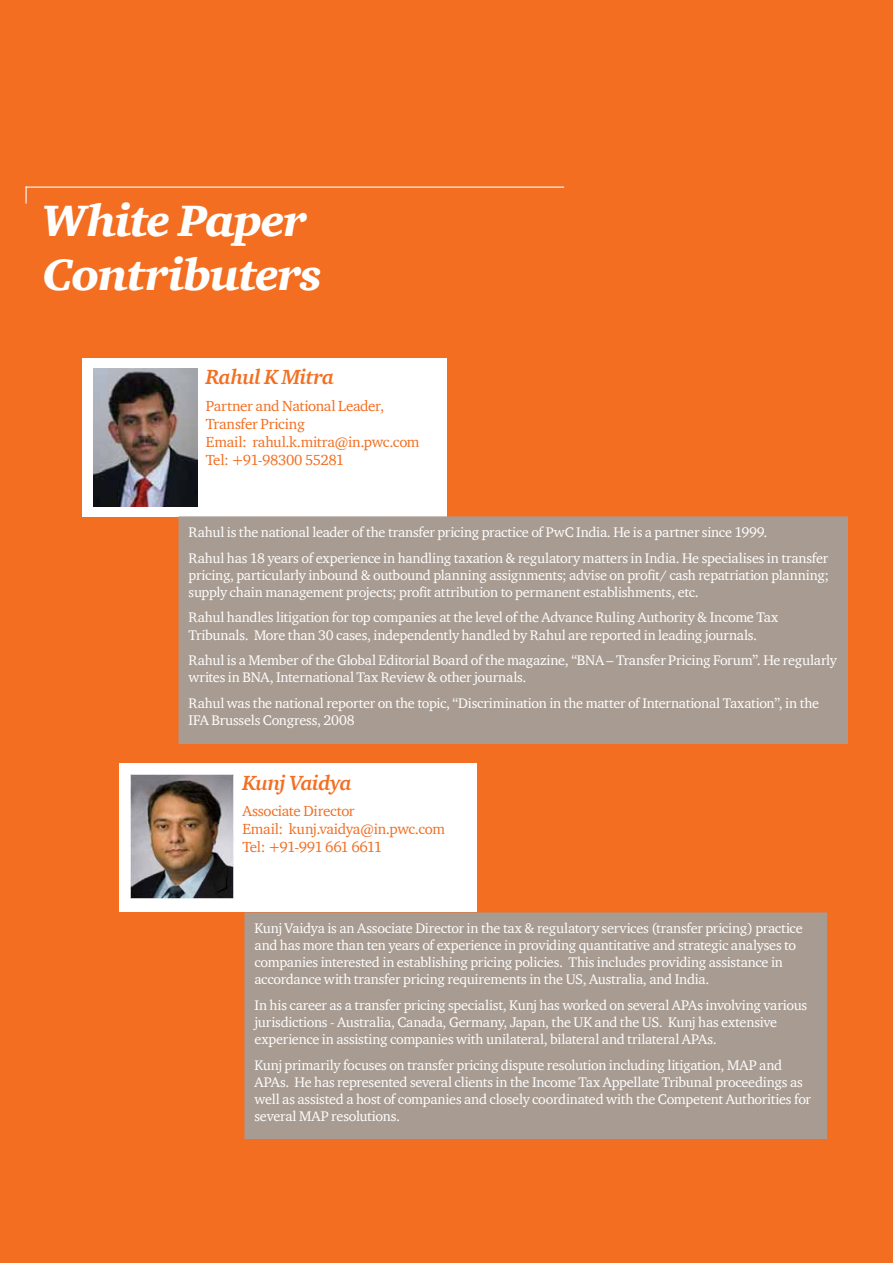
<style>
.page{position:relative;width:893px;height:1263px;background:#f36e21}
.page>*{position:absolute;margin:0;border:0;box-sizing:border-box;transform-origin:0 0}
.t1{font:italic 900 45px/54px "ITC Charter Com";letter-spacing:-.03em;color:#fff}
.t2{font:italic 700 21px "ITC Charter Com";letter-spacing:-.025em;color:#f36e21}
.t3{font:15px/18px "ITC Charter Com";letter-spacing:-.02em;color:#f36e21}
.t4{font:14.25px/17.1px "ITC Charter Com";letter-spacing:-.015em;color:#fff}
</style>
<div class="page">
<div style="left:82px;top:358px;width:364px;height:158px;background:#fff"></div>
<img style="left:93px;top:368px;width:104px;height:139px">
<div style="left:179px;top:517px;width:668px;height:226px;background:#a89b91"></div>
<div style="left:179px;top:516px;width:669px;height:228px;border:2px solid #a89b91"></div>
<svg style="left:26px;top:188px;width:1px;height:16px"></svg>
<hr style="left:26px;top:187px;width:538px;height:1px;background:#fff">
<div style="left:245px;top:913px;width:581px;height:225px;background:#a89b91"></div>
<div style="left:244px;top:912px;width:583px;height:227px;border:2px solid #a89b91"></div>
<div style="left:119px;top:763px;width:357px;height:149px;background:#fff"></div>
<img style="left:131px;top:775px;width:103px;height:123px">
<h1 class="t1" style="left:43px;top:193px;width:281px">White Paper<br>Contributers</h1>
<h2 class="t2" style="left:206px;top:364px;width:130px">Rahul K Mitra</h2>
<p class="t3" style="left:206px;top:396px;width:215px">Partner and National Leader,<br>Transfer Pricing<br>Email: rahul.k.mitra@in.pwc.com<br>Tel: +91-98300 55281</p>
<p class="t4" style="left:189px;top:519px;width:641px;line-height:25.7px">Rahul is the national leader of the transfer pricing practice of PwC India. He is a partner since 1999.<br>Rahul has 18 years of experience in handling taxation &amp; regulatory matters in India. He specialises in transfer</p>
<p class="t4" style="left:189px;top:566px;width:642px">pricing, particularly inbound &amp; outbound planning assignments; advise on profit/ cash repatriation planning; supply chain management projects; profit attribution to permanent establishments, etc.</p>
<p class="t4" style="left:189px;top:609px;width:591px">Rahul handles litigation for top companies at the level of the Advance Ruling Authority &amp; Income Tax<br>Tribunals. More than 30 cases, independently handled by Rahul are reported in leading journals.</p>
<p class="t4" style="left:189px;top:651px;width:650px">Rahul is a Member of the Global Editorial Board of the magazine, “BNA – Transfer Pricing Forum”. He regularly writes in BNA, International Tax Review &amp; other journals.</p>
<p class="t4" style="left:189px;top:694px;width:632px">Rahul was the national reporter on the topic, “Discrimination in the matter of International Taxation”, in the<br>IFA Brussels Congress, 2008</p>
<h2 class="t2" style="left:242px;top:770px;width:111px">Kunj Vaidya</h2>
<p class="t3" style="left:242px;top:802px;width:204px">Associate Director<br>Email: kunj.vaidya@in.pwc.com<br>Tel: +91-991 661 6611</p>
<p class="t4" style="left:254px;top:919px;width:550px">Kunj Vaidya is an Associate Director in the tax &amp; regulatory services (transfer pricing) practice and has more than ten years of experience in providing quantitative and strategic analyses to companies interested in establishing pricing policies. This includes providing assistance in accordance with transfer pricing requirements in the US, Australia, and India.</p>
<p class="t4" style="left:254px;top:996px;width:554px">In his career as a transfer pricing specialist, Kunj has worked on several APAs involving various jurisdictions - Australia, Canada, Germany, Japan, the UK and the US. Kunj has extensive experience in assisting companies with unilateral, bilateral and trilateral APAs.</p>
<p class="t4" style="left:254px;top:1056px;width:558px">Kunj primarily focuses on transfer pricing dispute resolution including litigation, MAP and APAs. He has represented several clients in the Income Tax Appellate Tribunal proceedings as well as assisted a host of companies and closely coordinated with the Competent Authorities for several MAP resolutions.</p>
</div>
